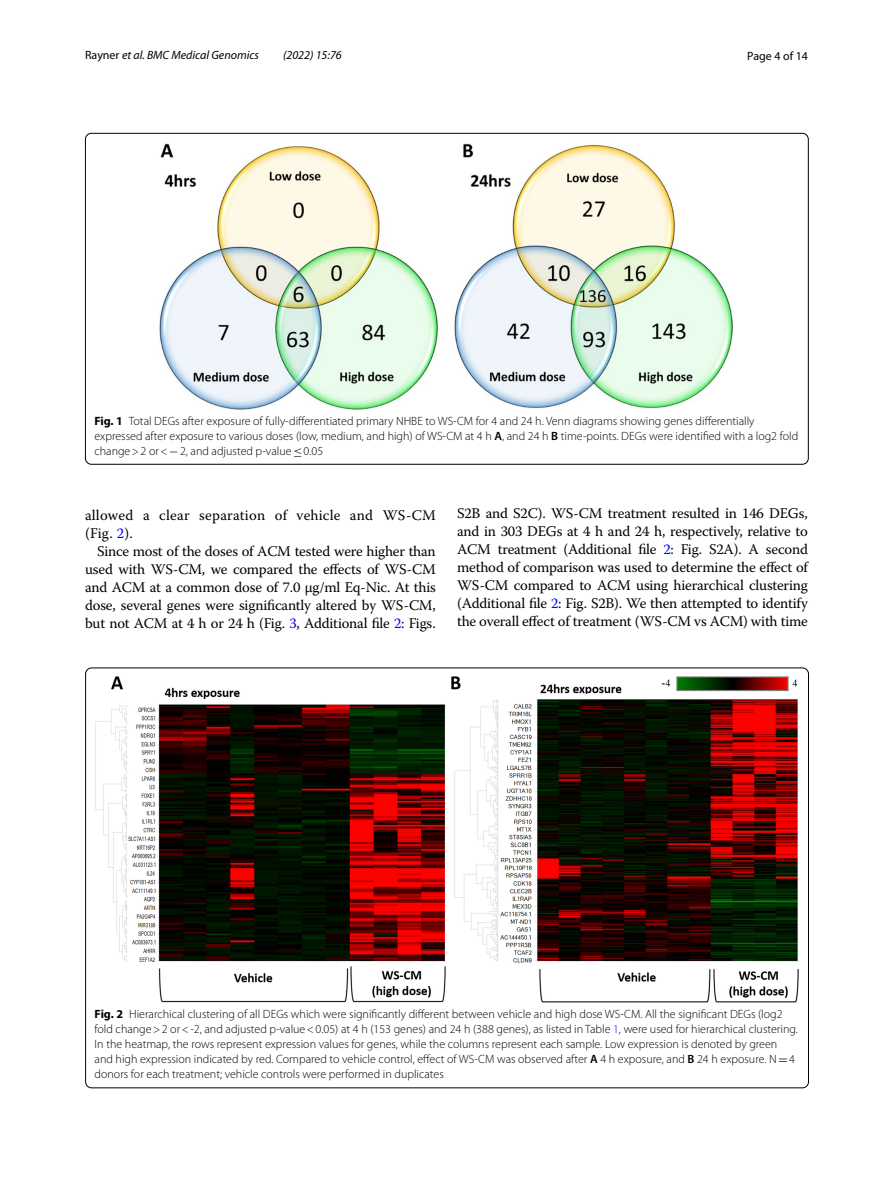
<style>
.page{position:relative;width:893px;height:1187px;background:#fff}
.page>*{position:absolute;margin:0;border:0;box-sizing:border-box;transform-origin:0 0}
.t1{font:14.7px/18px "Warnock Pro";letter-spacing:-.015em;color:#000;text-align:justify}
.t2{font:14.7px/18px "Warnock Pro";letter-spacing:.015em;color:#000}
.t3{font:300 12px/15px "Myriad Pro";color:#000}
.t4{font:italic 12px "Myriad Pro";color:#000}
.t5{font:12px "Myriad Pro";color:#000}
.s1{font-style:normal}
.s2{font-weight:700}
.s3{font-weight:600}
.s4{font-family:"MTSY";font-weight:400}
.s5{color:#00f}
</style>
<div class="page">
<img style="left:160px;top:143px;width:573px;height:267px">
<img style="left:95px;top:677px;width:704px;height:325px">
<p class="t4" style="left:85px;top:48px;width:175px"><span class="s1">Rayner</span> et al. BMC Medical Genomics</p>
<p class="t4" style="left:283px;top:48px;width:60px">(2022) 15:76</p>
<p class="t5" style="left:747px;top:48px;width:62px">Page 4 of 14</p>
<p class="t3" style="left:94px;top:413px;width:705px"><span class="s2">Fig. 1</span> Total DEGs after exposure of fully-differentiated primary NHBE to WS-CM for 4 and 24 h. Venn diagrams showing genes differentially expressed after exposure to various doses (low, medium, and high) of WS-CM at 4 h <span class="s3">A</span>, and 24 h <span class="s3">B</span> time-points. DEGs were identified with a log2 fold change&gt;2 or&lt;<span class="s4">−</span>2, and adjusted p-value<span class="s4">≤</span>0.05</p>
<p class="t2" style="left:85px;top:506px;width:352px">allowed a clear separation of vehicle and WS-CM (Fig. <span class="s5">2</span>).</p>
<p class="t1" style="left:85px;top:542px;width:352px;text-indent:12px">Since most of the doses of ACM tested were higher than used with WS-CM, we compared the effects of WS-CM and ACM at a common dose of 7.0 μg/ml Eq-Nic. At this dose, several genes were significantly altered by WS-CM, but not ACM at 4 h or 24 h (Fig. <span class="s5">3</span>, Additional file <span class="s5">2</span>: Figs.</p>
<p class="t1" style="left:457px;top:504px;width:352px">S2B and S2C). WS-CM treatment resulted in 146 DEGs, and in 303 DEGs at 4 h and 24 h, respectively, relative to ACM treatment (Additional file <span class="s5">2</span>: Fig. S2A). A second method of comparison was used to determine the effect of WS-CM compared to ACM using hierarchical clustering (Additional file <span class="s5">2</span>: Fig. S2B). We then attempted to identify the overall effect of treatment (WS-CM vs ACM) with time</p>
<p class="t3" style="left:95px;top:1006px;width:705px"><span class="s2">Fig. 2</span> Hierarchical clustering of all DEGs which were significantly different between vehicle and high dose WS-CM. All the significant DEGs (log2 fold change&gt;2 or&lt; -2, and adjusted p-value&lt;0.05) at 4 h (153 genes) and 24 h (388 genes), as listed in Table <span class="s5">1</span>, were used for hierarchical clustering.<br>In the heatmap, the rows represent expression values for genes, while the columns represent each sample. Low expression is denoted by green and high expression indicated by red. Compared to vehicle control, effect of WS-CM was observed after <span class="s3">A</span> 4 h exposure, and <span class="s3">B</span> 24 h exposure. N<span class="s4">=</span>4 donors for each treatment; vehicle controls were performed in duplicates</p>
</div>
